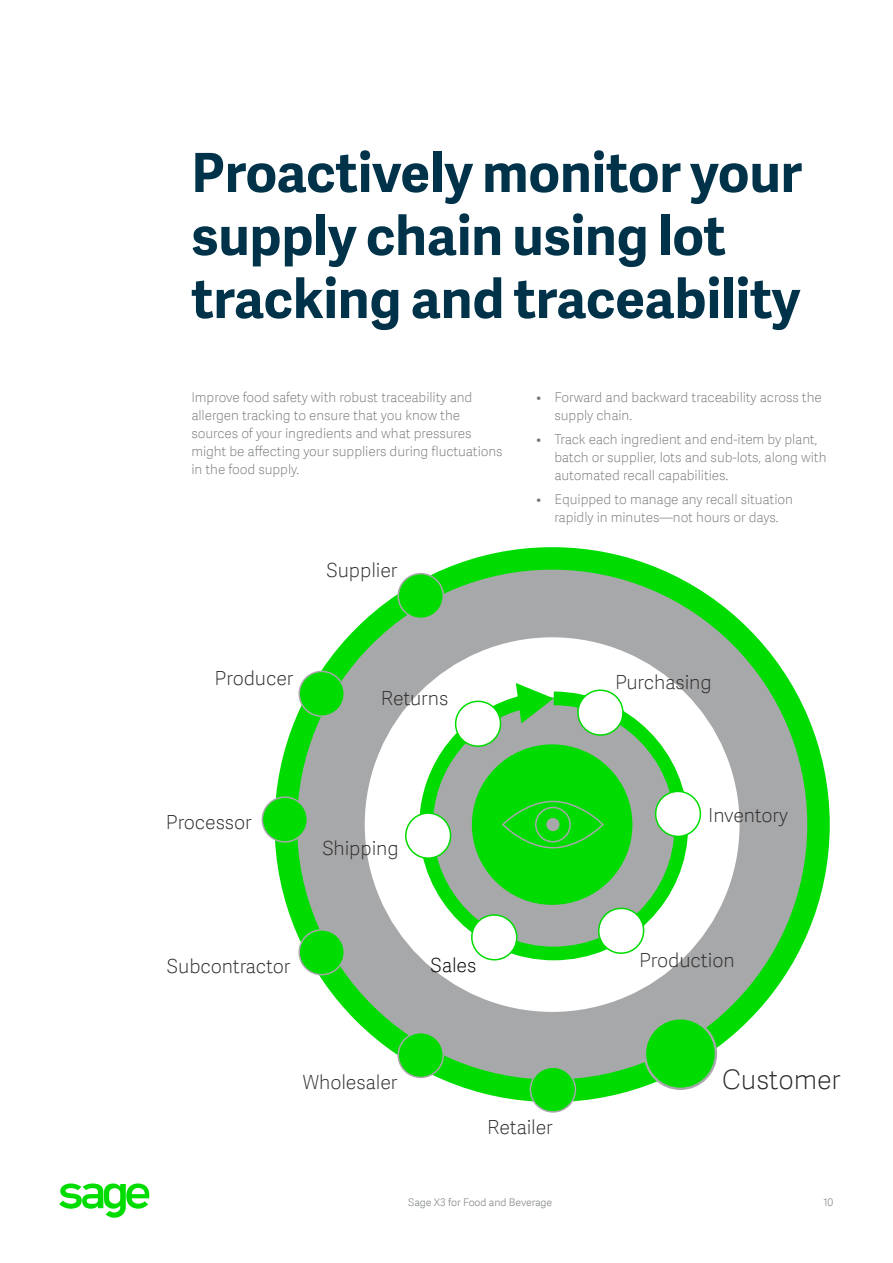
<style>
.page{position:relative;width:893px;height:1263px;background:#fff}
.page>*{position:absolute;margin:0;border:0;box-sizing:border-box;transform-origin:0 0}
.t1{font:700 54px/63px "Adelle Sans SAGE";color:#003349}
.t2{font:27px "Adelle Sans SAGE Th";letter-spacing:-.005em;color:#2c2a29}
.t3{font:19.5px "Adelle Sans SAGE Th";letter-spacing:-.005em;color:#2c2a29}
.t4{font:19.5px "Adelle Sans SAGE Th";letter-spacing:-.005em;color:#000}
.t5{font:13.5px/18px "Adelle Sans SAGE Th";letter-spacing:-.005em;color:#75787b}
.t6{font:10.5px "Adelle Sans SAGE Lt";letter-spacing:-.005em;color:#888b8d}
</style>
<div class="page">
<svg style="left:59px;top:1183px;width:91px;height:35px"></svg>
<div style="left:286px;top:558px;width:532px;height:533px;background:#a7a8aa;border-radius:50%"></div>
<div style="left:274px;top:547px;width:555px;height:555px;border:22px solid #00dc00;border-radius:50%"></div>
<div style="left:365px;top:637px;width:374px;height:375px;border:60px solid #fff;border-radius:50%"></div>
<svg style="left:419px;top:685px;width:269px;height:275px"></svg>
<svg style="left:516px;top:683px;width:37px;height:40px"></svg>
<div style="left:472px;top:744px;width:160px;height:161px;background:#00dc00;border-radius:50%"></div>
<div style="left:262px;top:797px;width:45px;height:45px;background:#00dc00;border-radius:50%"></div>
<div style="left:261px;top:796px;width:47px;height:47px;border:2px solid #a7a8aa;border-radius:50%"></div>
<div style="left:530px;top:1067px;width:45px;height:45px;background:#00dc00;border-radius:50%"></div>
<div style="left:529px;top:1066px;width:47px;height:47px;border:2px solid #a7a8aa;border-radius:50%"></div>
<div style="left:398px;top:1033px;width:45px;height:44px;background:#00dc00;border-radius:50%"></div>
<div style="left:397px;top:1032px;width:47px;height:46px;border:2px solid #a7a8aa;border-radius:50%"></div>
<div style="left:645px;top:1018px;width:71px;height:71px;background:#00dc00;border-radius:50%"></div>
<div style="left:643px;top:1017px;width:74px;height:73px;border:2px solid #a7a8aa;border-radius:50%"></div>
<div style="left:398px;top:574px;width:45px;height:44px;background:#00dc00;border-radius:50%"></div>
<div style="left:397px;top:573px;width:47px;height:46px;border:2px solid #a7a8aa;border-radius:50%"></div>
<svg style="left:573px;top:685px;width:55px;height:53px"></svg>
<svg style="left:466px;top:910px;width:56px;height:53px"></svg>
<div style="left:299px;top:930px;width:45px;height:45px;background:#00dc00;border-radius:50%"></div>
<div style="left:298px;top:929px;width:47px;height:46px;border:2px solid #a7a8aa;border-radius:50%"></div>
<div style="left:299px;top:671px;width:45px;height:45px;background:#00dc00;border-radius:50%"></div>
<div style="left:298px;top:671px;width:47px;height:46px;border:2px solid #a7a8aa;border-radius:50%"></div>
<svg style="left:452px;top:698px;width:51px;height:51px"></svg>
<svg style="left:595px;top:905px;width:51px;height:51px"></svg>
<svg style="left:405px;top:812px;width:47px;height:47px"></svg>
<svg style="left:654px;top:790px;width:48px;height:47px"></svg>
<div style="left:502px;top:801px;width:101px;height:47px;border:2px solid #a7a8aa;border-radius:50%"></div>
<div style="left:535px;top:807px;width:36px;height:35px;border:2px solid #a7a8aa;border-radius:50%"></div>
<div style="left:546px;top:818px;width:13px;height:13px;background:#a7a8aa;border-radius:50%"></div>
<h1 class="t1" style="left:191px;top:139px;width:612px">Proactively monitor your supply chain using lot tracking and traceability</h1>
<p class="t5" style="left:191px;top:388px;width:313px">Improve food safety with robust traceability and allergen tracking to ensure that you know the sources of your ingredients and what pressures might be affecting your suppliers during fluctuations in the food supply.</p>
<p class="t5" style="left:554px;top:388px;width:269px;text-indent:-18px">• Forward and backward traceability across the supply chain.</p>
<p class="t5" style="left:554px;top:430px;width:273px;text-indent:-18px">• Track each ingredient and end-item by plant, batch or supplier, lots and sub-lots, along with automated recall capabilities.</p>
<p class="t5" style="left:536px;top:490px;width:258px;text-align:center">• Equipped to manage any recall situation rapidly in minutes—not hours or days.</p>
<h3 class="t3" style="left:326px;top:556px;width:72px">Supplier</h3>
<h3 class="t3" style="left:215px;top:664px;width:80px">Producer</h3>
<h3 class="t3" style="left:381px;top:685px;width:69px">Returns</h3>
<h3 class="t3" style="left:615px;top:669px;width:98px">Purchasing</h3>
<h3 class="t3" style="left:166px;top:808px;width:87px">Processor</h3>
<h3 class="t3" style="left:322px;top:834px;width:78px">Shipping</h3>
<h3 class="t3" style="left:708px;top:801px;width:81px">Inventory</h3>
<h3 class="t3" style="left:167px;top:952px;width:125px">Subcontractor</h3>
<h3 class="t4" style="left:430px;top:951px;width:47px">Sales</h3>
<h3 class="t3" style="left:639px;top:946px;width:97px">Production</h3>
<h3 class="t3" style="left:302px;top:1068px;width:97px">Wholesaler</h3>
<h2 class="t2" style="left:721px;top:1060px;width:120px">Customer</h2>
<h3 class="t3" style="left:487px;top:1114px;width:67px">Retailer</h3>
<p class="t6" style="left:408px;top:1195px;width:145px">Sage X3 for Food and Beverage</p>
<p class="t6" style="left:823px;top:1195px;width:11px">10</p>
</div>
